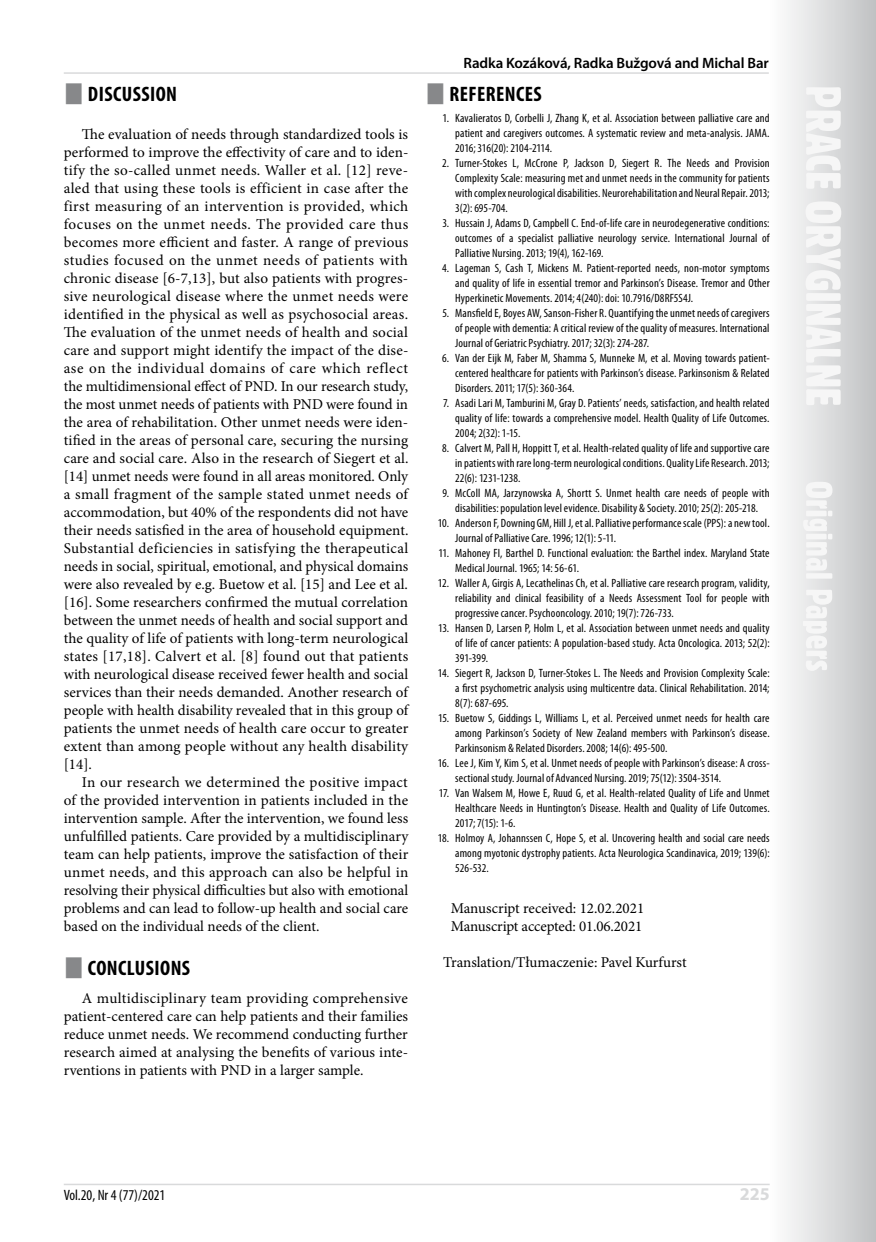
<style>
.page{position:relative;width:876px;height:1242px;background:#fff}
.page>*{position:absolute;margin:0;border:0;box-sizing:border-box;transform-origin:0 0}
.t1{font:700 condensed 21px "Myriad Pro";letter-spacing:.02em;color:#000}
.t2{font:700 18px "Myriad Pro";color:#d9dadb}
.t3{font:15px/18px "Minion Pro";color:#000;text-align:justify}
.t4{font:600 15px "Myriad Pro";letter-spacing:-.01em;color:#000}
.t5{font:condensed 15px "Myriad Pro";color:#000}
.t6{font:condensed 12px/15px "Myriad Pro";letter-spacing:.01em;color:#000;text-align:justify}
</style>
<div class="page">
<svg style="left:787px;top:0;width:89px;height:1242px"></svg>
<svg style="left:803px;top:87px;width:38px;height:584px"></svg>
<hr style="left:64px;top:1183px;width:706px;height:2px;background:#d9dadb">
<hr style="left:64px;top:72px;width:705px;height:2px;background:#d9dadb">
<h1 class="t1" style="left:88px;top:81px;width:91px">DISCUSSION</h1>
<p class="t3" style="left:64px;top:125px;width:346px;text-indent:18px">The evaluation of needs through standardized tools is performed to improve the effectivity of care and to iden&shy;tify the so-called unmet needs. Waller et al. [12] reve&shy;aled that using these tools is efficient in case after the first measuring of an intervention is provided, which focuses on the unmet needs. The provided care thus becomes more efficient and faster. A range of previous studies focused on the unmet needs of patients with chronic disease [6-7,13], but also patients with progres&shy;sive neurological disease where the unmet needs were identified in the physical as well as psychosocial areas.<br>The evaluation of the unmet needs of health and social care and support might identify the impact of the dise&shy;ase on the individual domains of care which reflect the multidimensional effect of PND. In our research study, the most unmet needs of patients with PND were found in the area of rehabilitation. Other unmet needs were iden&shy;tified in the areas of personal care, securing the nursing care and social care. Also in the research of Siegert et al. [14] unmet needs were found in all areas monitored. Only a small fragment of the sample stated unmet needs of accommodation, but 40% of the respondents did not have their needs satisfied in the area of household equipment.<br>Substantial deficiencies in satisfying the therapeutical needs in social, spiritual, emotional, and physical domains were also revealed by e.g. Buetow et al. [15] and Lee et al. [16]. Some researchers confirmed the mutual correlation between the unmet needs of health and social support and the quality of life of patients with long-term neurological states [17,18]. Calvert et al. [8] found out that patients with neurological disease received fewer health and social services than their needs demanded. Another research of people with health disability revealed that in this group of patients the unmet needs of health care occur to greater extent than among people without any health disability [14].</p>
<p class="t3" style="left:64px;top:773px;width:346px;text-indent:18px">In our research we determined the positive impact of the provided intervention in patients included in the intervention sample. After the intervention, we found less unfulfilled patients. Care provided by a multidisciplinary team can help patients, improve the satisfaction of their unmet needs, and this approach can also be helpful in resolving their physical difficulties but also with emotional problems and can lead to follow-up health and social care based on the individual needs of the client.</p>
<h1 class="t1" style="left:88px;top:954px;width:104px">CONCLUSIONS</h1>
<p class="t3" style="left:64px;top:989px;width:346px;text-indent:18px">A multidisciplinary team providing comprehensive patient-centered care can help patients and their families reduce unmet needs. We recommend conducting further research aimed at analysing the benefits of various inte&shy;rventions in patients with PND in a larger sample.</p>
<p class="t4" style="left:464px;top:53px;width:307px">Radka Kozáková, Radka Bužgová and Michal Bar</p>
<h1 class="t1" style="left:449px;top:81px;width:94px">REFERENCES</h1>
<p class="t6" style="left:455px;top:110px;width:316px;text-indent:-13px">1. Kavalieratos D, Corbelli J, Zhang K, et al. Association between palliative care and patient and caregivers outcomes. A systematic review and meta-analysis. JAMA.<br>2016; 316(20): 2104-2114.</p>
<p class="t6" style="left:455px;top:155px;width:316px;text-indent:-13px">2. Turner-Stokes L, McCrone P, Jackson D, Siegert R. The Needs and Provision Complexity Scale: measuring met and unmet needs in the community for patients with complex neurological disabilities. Neurorehabilitation and Neural Repair. 2013; 3(2): 695-704.</p>
<p class="t6" style="left:455px;top:215px;width:316px;text-indent:-13px">3. Hussain J, Adams D, Campbell C. End-of-life care in neurodegenerative conditions: outcomes of a specialist palliative neurology service. International Journal of Palliative Nursing. 2013; 19(4), 162-169.</p>
<p class="t6" style="left:455px;top:260px;width:316px;text-indent:-13px">4. Lageman S, Cash T, Mickens M. Patient-reported needs, non-motor symptoms and quality of life in essential tremor and Parkinson’s Disease. Tremor and Other Hyperkinetic Movements. 2014; 4(240): doi: 10.7916/D8RF5S4J.</p>
<p class="t6" style="left:455px;top:305px;width:316px;text-indent:-13px">5. Mansfield E, Boyes AW, Sanson-Fisher R. Quantifying the unmet needs of caregivers of people with dementia: A critical review of the quality of measures. International Journal of Geriatric Psychiatry. 2017; 32(3): 274-287.</p>
<p class="t6" style="left:455px;top:350px;width:316px;text-indent:-13px">6. Van der Eijk M, Faber M, Shamma S, Munneke M, et al. Moving towards patient&shy;centered healthcare for patients with Parkinson’s disease. Parkinsonism &amp; Related Disorders. 2011; 17(5): 360-364.</p>
<p class="t6" style="left:455px;top:395px;width:316px;text-indent:-12px">7. Asadi Lari M, Tamburini M, Gray D. Patients’ needs, satisfaction, and health related quality of life: towards a comprehensive model. Health Quality of Life Outcomes.<br>2004; 2(32): 1-15.</p>
<p class="t6" style="left:455px;top:440px;width:316px;text-indent:-13px">8. Calvert M, Pall H, Hoppitt T, et al. Health-related quality of life and supportive care in patients with rare long-term neurological conditions. Quality Life Research. 2013; 22(6): 1231-1238.</p>
<p class="t6" style="left:443px;top:485px;width:328px;text-align:center">9. McColl MA, Jarzynowska A, Shortt S. Unmet health care needs of people with disabilities: population level evidence. Disability &amp; Society. 2010; 25(2): 205-218.</p>
<p class="t6" style="left:455px;top:515px;width:316px;text-indent:-17px">10. Anderson F, Downing GM, Hill J, et al. Palliative performance scale (PPS): a new tool.<br>Journal of Palliative Care. 1996; 12(1): 5-11.</p>
<p class="t6" style="left:455px;top:545px;width:316px;text-indent:-17px">11. Mahoney FI, Barthel D. Functional evaluation: the Barthel index. Maryland State<br>Medical Journal. 1965; 14: 56-61.</p>
<p class="t6" style="left:455px;top:575px;width:316px;text-indent:-17px">12. Waller A, Girgis A, Lecathelinas Ch, et al. Palliative care research program, validity, reliability and clinical feasibility of a Needs Assessment Tool for people with progressive cancer. Psychooncology. 2010; 19(7): 726-733.</p>
<p class="t6" style="left:455px;top:620px;width:316px;text-indent:-17px">13. Hansen D, Larsen P, Holm L, et al. Association between unmet needs and quality of life of cancer patients: A population-based study. Acta Oncologica. 2013; 52(2):<br>391-399.</p>
<p class="t6" style="left:455px;top:665px;width:316px;text-indent:-17px">14. Siegert R, Jackson D, Turner-Stokes L. The Needs and Provision Complexity Scale: a first psychometric analysis using multicentre data. Clinical Rehabilitation. 2014; 8(7): 687-695.</p>
<p class="t6" style="left:455px;top:710px;width:316px;text-indent:-17px">15. Buetow S, Giddings L, Williams L, et al. Perceived unmet needs for health care among Parkinson’s Society of New Zealand members with Parkinson’s disease.<br>Parkinsonism &amp; Related Disorders. 2008; 14(6): 495-500.</p>
<p class="t6" style="left:455px;top:755px;width:316px;text-indent:-17px">16. Lee J, Kim Y, Kim S, et al. Unmet needs of people with Parkinson’s disease: A cross‐ sectional study. Journal of Advanced Nursing. 2019; 75(12): 3504-3514.</p>
<p class="t6" style="left:455px;top:785px;width:316px;text-indent:-16px">17. Van Walsem M, Howe E, Ruud G, et al. Health-related Quality of Life and Unmet Healthcare Needs in Huntington’s Disease. Health and Quality of Life Outcomes.<br>2017; 7(15): 1-6.</p>
<p class="t6" style="left:455px;top:830px;width:316px;text-indent:-17px">18. Holmoy A, Johannssen C, Hope S, et al. Uncovering health and social care needs among myotonic dystrophy patients. Acta Neurologica Scandinavica, 2019; 139(6):<br>526-532.</p>
<p class="t3" style="left:451px;top:899px;width:195px">Manuscript received: 12.02.2021<br>Manuscript accepted: 01.06.2021</p>
<p class="t3" style="left:443px;top:953px;width:245px">Translation/Tłumaczenie: Pavel Kurfurst</p>
<p class="t5" style="left:64px;top:1186px;width:103px">Vol.20, Nr 4 (77)/2021</p>
<h2 class="t2" style="left:740px;top:1182px;width:31px">225</h2>
</div>
